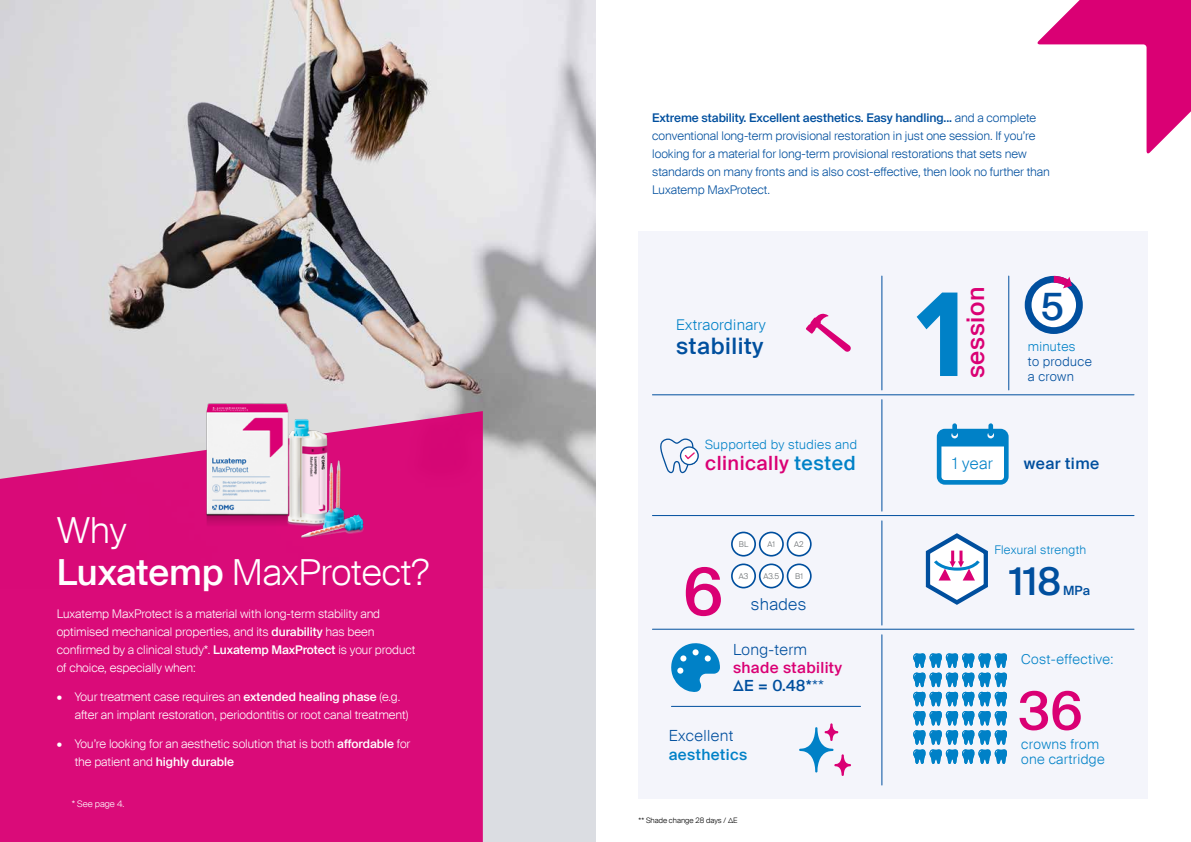
<style>
.page{position:relative;width:1191px;height:842px;background:#fff}
.page>*{position:absolute;margin:0;border:0;box-sizing:border-box;transform-origin:0 0}
.t1{font:500 65.5px "Suisse Intl";color:#da0074}
.t2{font:500 52.8px "Suisse Intl";color:#da0074}
.t3{font:500 38.5px "Suisse Intl";color:#004f9e}
.t4{font:500 37.8px "Suisse Intl";color:#004f9e}
.t5{font:300 36px/42px "Suisse Intl";letter-spacing:-.005em;color:#fff}
.t6{font:500 24.4px "Suisse Intl";letter-spacing:.025em;color:#da0074}
.t7{font:500 22.7px "Suisse Intl";letter-spacing:.025em;color:#004f9e}
.t8{font:500 19.7px "Suisse Intl";letter-spacing:.025em;color:#da0074}
.t9{font:300 16.4px "Suisse Intl";letter-spacing:.025em;color:#004f9e}
.t10{font:500 15.8px "Suisse Intl";letter-spacing:.025em;color:#004f9e}
.t11{font:300 15.8px "Suisse Intl";color:#0081c7}
.t12{font:500 15.4px/17.9px "Suisse Intl";letter-spacing:.025em;color:#da0074}
.t13{font:300 15.4px "Suisse Intl";letter-spacing:.025em;color:#004f9e}
.t14{font:500 15.4px "Suisse Intl";letter-spacing:.025em;color:#0081c7}
.t15{font:300 14.8px "Suisse Intl";letter-spacing:.025em;color:#0081c7}
.t16{font:300 13.7px/15.4px "Suisse Intl";letter-spacing:.025em;color:#0081c7}
.t17{font:300 12.8px "Suisse Intl";letter-spacing:.025em;color:#0081c7}
.t18{font:300 12.8px/15.4px "Suisse Intl";letter-spacing:.025em;color:#004f9e}
.t19{font:500 12.8px "Suisse Intl";color:#004f9e}
.t20{font:300 12px/18px "Suisse Intl";letter-spacing:-.005em;color:#fff}
.t21{font:300 12px/18px "Suisse Intl";letter-spacing:-.005em;color:#004f9e}
.t22{font:300 12px "Suisse Intl";letter-spacing:.025em;color:#0081c7}
.t23{font:300 9px "Suisse Intl";letter-spacing:-.005em;color:#fff}
.t24{font:300 7.9px "Suisse Intl";letter-spacing:.01em;color:#676c6e}
.t25{font:300 7.5px "Suisse Intl";color:#000}
.s1{font-weight:500}
.s2{color:#0081c7}
.s3{color:#004f9e}
.s4{font-weight:300;color:#004f9e}
</style>
<div class="page">
<div style="left:0;top:0;width:595px;height:842px;background:#dbdde2"></div>
<img style="left:0;top:0;width:595px;height:500px">
<div style="left:0;top:411px;width:483px;height:431px;background:#da0b79"></div>
<svg style="left:1037px;top:0;width:154px;height:154px"></svg>
<img style="left:185px;top:390px;width:190px;height:164px">
<div style="left:638px;top:232px;width:510px;height:567px;background:#f4f5fb"></div>
<svg style="left:806px;top:314px;width:45px;height:38px"></svg>
<svg style="left:916px;top:293px;width:41px;height:83px"></svg>
<div style="left:759px;top:532px;width:24px;height:24px;background:#fff;border-radius:50%"></div>
<div style="left:759px;top:532px;width:25px;height:25px;border:2px solid #004f9e;border-radius:50%"></div>
<div style="left:787px;top:564px;width:24px;height:24px;background:#fff;border-radius:50%"></div>
<div style="left:786px;top:563px;width:25px;height:25px;border:2px solid #004f9e;border-radius:50%"></div>
<div style="left:732px;top:532px;width:23px;height:24px;background:#fff;border-radius:50%"></div>
<div style="left:731px;top:532px;width:25px;height:25px;border:2px solid #004f9e;border-radius:50%"></div>
<div style="left:787px;top:532px;width:24px;height:24px;background:#fff;border-radius:50%"></div>
<div style="left:786px;top:532px;width:25px;height:25px;border:2px solid #004f9e;border-radius:50%"></div>
<div style="left:732px;top:564px;width:23px;height:24px;background:#fff;border-radius:50%"></div>
<div style="left:731px;top:563px;width:25px;height:25px;border:2px solid #004f9e;border-radius:50%"></div>
<div style="left:759px;top:564px;width:24px;height:24px;background:#fff;border-radius:50%"></div>
<div style="left:759px;top:563px;width:25px;height:25px;border:2px solid #004f9e;border-radius:50%"></div>
<svg style="left:660px;top:438px;width:39px;height:35px"></svg>
<svg style="left:925px;top:533px;width:63px;height:72px"></svg>
<div style="left:1027px;top:279px;width:53px;height:53px;background:#fff;border-radius:50%"></div>
<div style="left:1024px;top:276px;width:58px;height:58px;border:7px solid #004f9e;border-radius:50%"></div>
<svg style="left:1047px;top:275px;width:28px;height:17px"></svg>
<svg style="left:799px;top:723px;width:52px;height:53px"></svg>
<svg style="left:936px;top:423px;width:72px;height:62px"></svg>
<svg style="left:671px;top:643px;width:49px;height:49px"></svg>
<svg style="left:913px;top:653px;width:94px;height:111px"></svg>
<hr style="left:652px;top:394px;width:482px;height:1px;background:#004f9e">
<hr style="left:652px;top:515px;width:482px;height:1px;background:#004f9e">
<hr style="left:652px;top:629px;width:482px;height:1px;background:#004f9e">
<hr style="left:671px;top:706px;width:189px;height:1px;background:#004f9e">
<hr style="left:881px;top:276px;width:1px;height:114px;background:#004f9e">
<hr style="left:1008px;top:276px;width:1px;height:114px;background:#004f9e">
<hr style="left:881px;top:400px;width:1px;height:111px;background:#004f9e">
<hr style="left:881px;top:521px;width:1px;height:104px;background:#004f9e">
<hr style="left:881px;top:635px;width:1px;height:150px;background:#004f9e">
<h3 class="t5" style="left:57px;top:510px;width:374px">Why<br><span class="s1">Luxatemp</span> MaxProtect?</h3>
<p class="t20" style="left:57px;top:604px;width:360px">Luxatemp MaxProtect is a material with long-term stability and optimised mechanical properties, and its <span class="s1">durability</span> has been confirmed by a clinical study*. <span class="s1">Luxatemp MaxProtect</span> is your product of choice, especially when:</p>
<p class="t20" style="left:75px;top:688px;width:335px;text-indent:-18px">• Your treatment case requires an <span class="s1">extended healing phase</span> (e.g. after an implant restoration, periodontitis or root canal treatment)</p>
<p class="t20" style="left:75px;top:735px;width:337px;text-indent:-18px">• You’re looking for an aesthetic solution that is both <span class="s1">affordable</span> for the patient and <span class="s1">highly durable</span></p>
<p class="t23" style="left:72px;top:798px;width:54px">* See page 4.</p>
<p class="t21" style="left:652px;top:109px;width:399px"><span class="s1">Extreme stability. Excellent aesthetics. Easy handling...</span> and a complete conventional long-term provisional restoration in just one session. If you’re looking for a material for long-term provisional restorations that sets new standards on many fronts and is also cost-effective, then look no further than Luxatemp MaxProtect.</p>
<p class="t15" style="left:676px;top:316px;width:91px">Extraordinary</p>
<h3 class="t7" style="left:676px;top:333px;width:89px">stability</h3>
<p class="t17" style="left:705px;top:437px;width:153px">Supported by studies and</p>
<h3 class="t8" style="left:705px;top:451px;width:152px">clinically <span class="s2">tested</span></h3>
<h3 class="t6" style="left:961px;top:378px;width:93px;rotate:-90deg">session</h3>
<h3 class="t4" style="left:1041px;top:285px;width:24px">5</h3>
<p class="t17" style="left:1028px;top:339px;width:49px">minutes</p>
<p class="t18" style="left:1028px;top:354px;width:65px">to produce a crown</p>
<h3 class="t11" style="left:952px;top:454px;width:42px">1 year</h3>
<h3 class="t10" style="left:1024px;top:454px;width:77px">wear time</h3>
<h1 class="t1" style="left:683px;top:554px;width:42px">6</h1>
<p class="t24" style="left:739px;top:540px;width:11px">BL</p>
<p class="t24" style="left:794px;top:540px;width:11px">A2</p>
<p class="t24" style="left:738px;top:572px;width:11px">A3</p>
<p class="t24" style="left:763px;top:572px;width:17px">A3.5</p>
<h3 class="t3" style="left:1009px;top:559px;width:54px">118</h3>
<p class="t24" style="left:767px;top:540px;width:9px">A1</p>
<p class="t22" style="left:994px;top:543px;width:93px">Flexural strength</p>
<p class="t24" style="left:795px;top:572px;width:9px">B1</p>
<p class="t19" style="left:1063px;top:583px;width:29px">MPa</p>
<h3 class="t9" style="left:751px;top:595px;width:57px">shades</h3>
<p class="t13" style="left:733px;top:641px;width:76px">Long-term</p>
<p class="t12" style="left:733px;top:659px;width:111px">shade stability <span class="s3">∆E = 0.48*</span><span class="s4">**</span></p>
<p class="t13" style="left:669px;top:726px;width:66px">Excellent</p>
<p class="t14" style="left:669px;top:745px;width:80px">aesthetics</p>
<p class="t25" style="left:638px;top:816px;width:101px">** Shade change 28 days / ΔE</p>
<p class="t16" style="left:1021px;top:652px;width:94px">Cost-effective:</p>
<h2 class="t2" style="left:1018px;top:681px;width:66px">36</h2>
<p class="t16" style="left:1021px;top:736px;width:85px">crowns from one cartridge</p>
</div>
